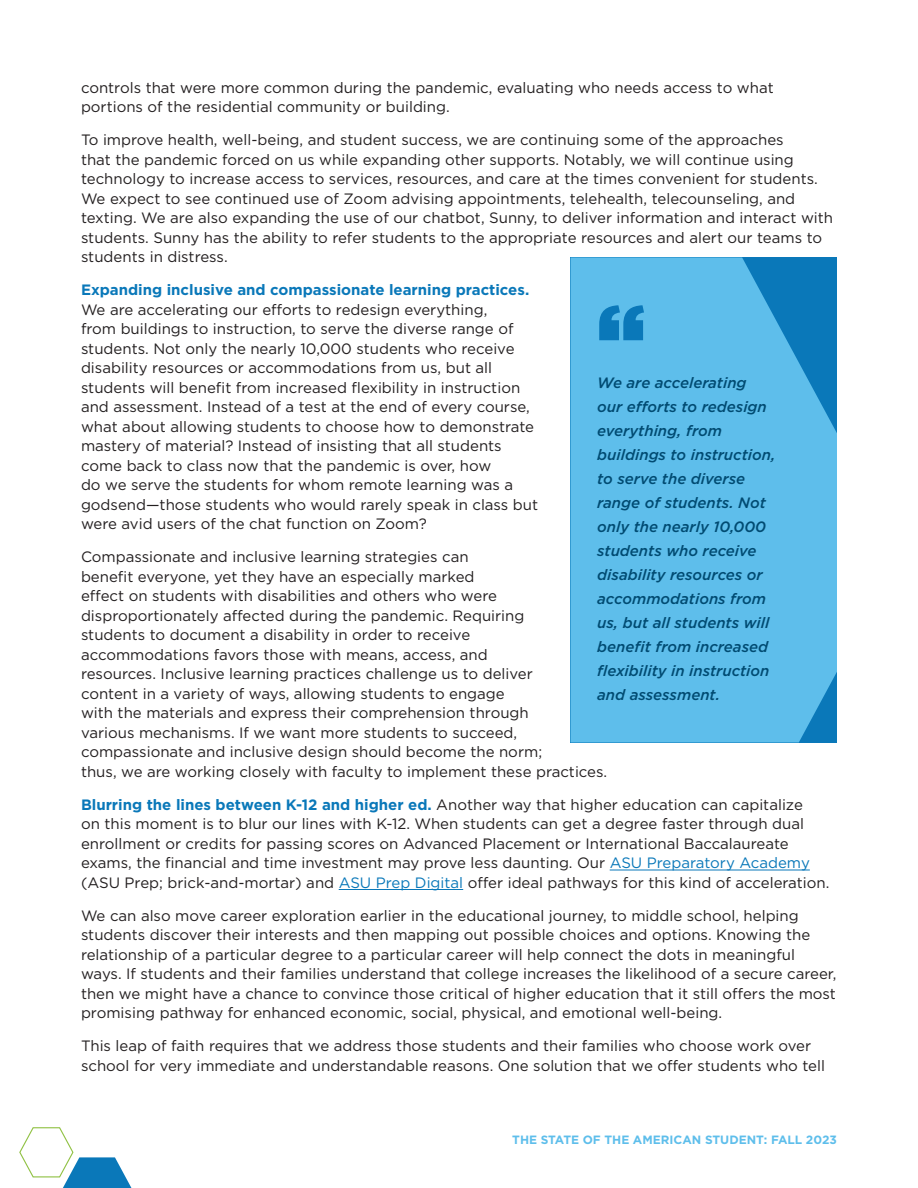
<style>
.page{position:relative;width:918px;height:1188px;background:#fff}
.page>*{position:absolute;margin:0;border:0;box-sizing:border-box;transform-origin:0 0}
.Body{font:15px/19.5px "Gotham";color:#231f20}
.Essay_Quote_B{font:italic 500 15px/24px "Gotham";color:#014b72}
.t1{font:700 12px "Gotham";color:#5ebeeb}
.s1{font-weight:700;color:#0a78b9}
.s2{color:#0a78b9}
</style>
<div class="page">
<svg style="left:19px;top:1127px;width:113px;height:61px"></svg>
<hr style="left:610px;top:870px;width:200px;height:1px;background:#0a78b9">
<hr style="left:339px;top:889px;width:124px;height:1px;background:#0a78b9">
<svg style="left:571px;top:257px;width:266px;height:485px;background:#57b8e7"></svg>
<svg style="left:599px;top:305px;width:45px;height:35px;background:#208ac6"></svg>
<p class="Body" style="left:81px;top:78px;width:694px">controls that were more common during the pandemic, evaluating who needs access to what portions of the residential community or building.</p>
<p class="Body" style="left:81px;top:130px;width:754px">To improve health, well-being, and student success, we are continuing some of the approaches<br>that the pandemic forced on us while expanding other supports. Notably, we will continue using technology to increase access to services, resources, and care at the times convenient for students.<br>We expect to see continued use of Zoom advising appointments, telehealth, telecounseling, and texting. We are also expanding the use of our chatbot, Sunny, to deliver information and interact with students. Sunny has the ability to refer students to the appropriate resources and alert our teams to students in distress.</p>
<p class="Body" style="left:81px;top:280px;width:459px"><span class="s1">Expanding inclusive and compassionate learning practices.<br></span>We are accelerating our efforts to redesign everything,<br>from buildings to instruction, to serve the diverse range of students. Not only the nearly 10,000 students who receive disability resources or accommodations from us, but all students will benefit from increased flexibility in instruction and assessment. Instead of a test at the end of every course, what about allowing students to choose how to demonstrate mastery of material? Instead of insisting that all students come back to class now that the pandemic is over, how<br>do we serve the students for whom remote learning was a godsend—those students who would rarely speak in class but were avid users of the chat function on Zoom?</p>
<p class="Body" style="left:81px;top:547px;width:528px">Compassionate and inclusive learning strategies can<br>benefit everyone, yet they have an especially marked<br>effect on students with disabilities and others who were disproportionately affected during the pandemic. Requiring<br>students to document a disability in order to receive<br>accommodations favors those with means, access, and<br>resources. Inclusive learning practices challenge us to deliver<br>content in a variety of ways, allowing students to engage<br>with the materials and express their comprehension through<br>various mechanisms. If we want more students to succeed, compassionate and inclusive design should become the norm;<br>thus, we are working closely with faculty to implement these practices.</p>
<p class="Body" style="left:81px;top:795px;width:750px"><span class="s1">Blurring the lines between K-12 and higher ed.</span> Another way that higher education can capitalize<br>on this moment is to blur our lines with K-12. When students can get a degree faster through dual enrollment or credits for passing scores on Advanced Placement or International Baccalaureate exams, the financial and time investment may prove less daunting. Our <span class="s2">ASU Preparatory Academy </span>(ASU Prep; brick-and-mortar) and <span class="s2">ASU Prep Digital</span> offer ideal pathways for this kind of acceleration.</p>
<p class="Body" style="left:81px;top:906px;width:757px">We can also move career exploration earlier in the educational journey, to middle school, helping students discover their interests and then mapping out possible choices and options. Knowing the relationship of a particular degree to a particular career will help connect the dots in meaningful ways. If students and their families understand that college increases the likelihood of a secure career, then we might have a chance to convince those critical of higher education that it still offers the most promising pathway for enhanced economic, social, physical, and emotional well-being.</p>
<p class="Body" style="left:81px;top:1036px;width:746px">This leap of faith requires that we address those students and their families who choose work over school for very immediate and understandable reasons. One solution that we offer students who tell</p>
<p class="Essay_Quote_B" style="left:597px;top:371px;width:180px">We are accelerating our efforts to redesign everything, from buildings to instruction, to serve the diverse range of students. Not only the nearly 10,000 students who receive disability resources or accommodations from us, but all students will benefit from increased flexibility in instruction and assessment.</p>
<p class="t1" style="left:512px;top:1132px;width:326px">THE STATE OF THE AMERICAN STUDENT: FALL 2023</p>
</div>
